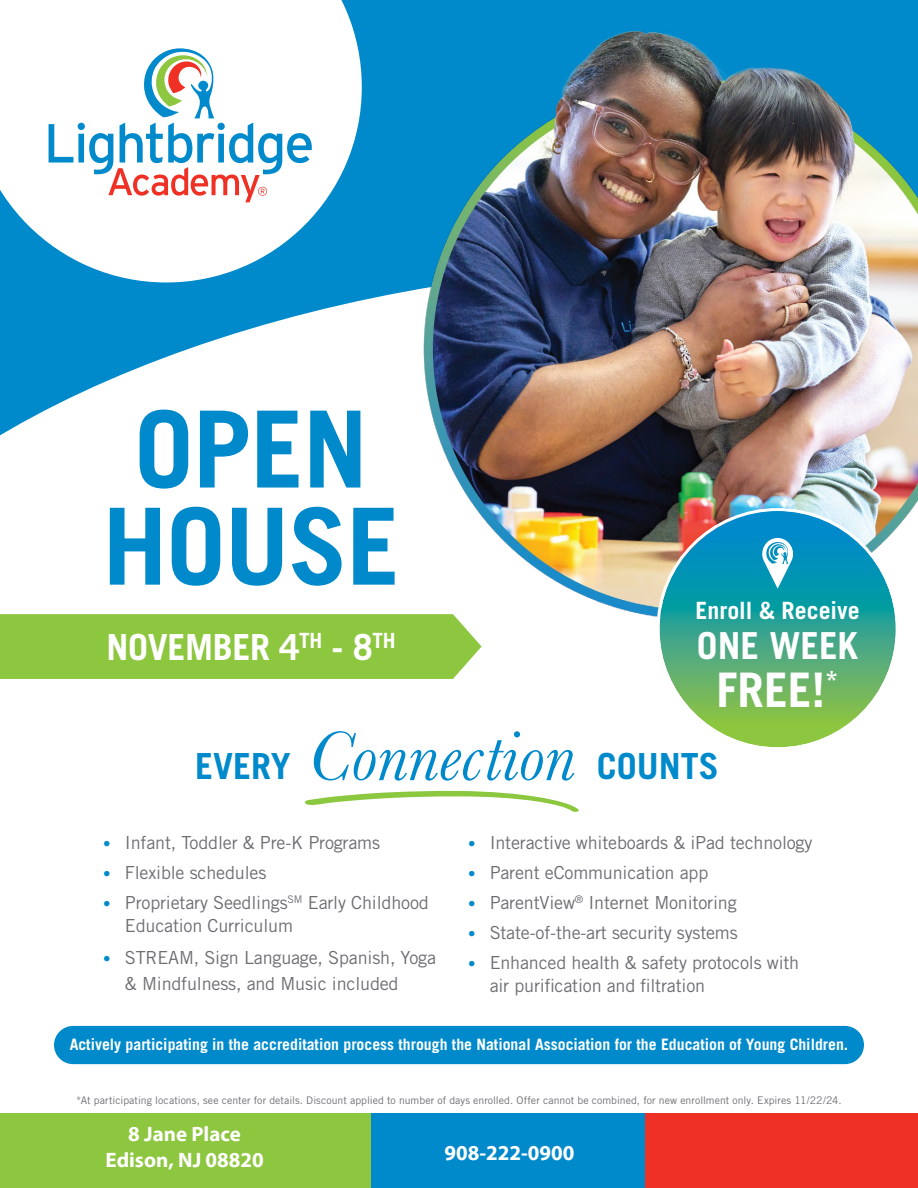
<style>
.page{position:relative;width:918px;height:1188px;background:#fff}
.page>*{position:absolute;margin:0;border:0;box-sizing:border-box;transform-origin:0 0}
.t1{font:700 106.5px/97.2px "Trade Gothic LT Std";letter-spacing:-.01em;color:#008acb;text-align:center}
.t2{font:700 47.7px "Trade Gothic LT Std";color:#fff}
.t3{font:700 37.2px "Trade Gothic LT Std";color:#fff}
.t4{font:700 36px "Trade Gothic LT Std";color:#008acb}
.t5{font:700 36px "Trade Gothic LT Std";letter-spacing:-.01em;color:#fff}
.t6{font:700 23.85px "Trade Gothic LT Std";color:#fff}
.t7{font:700 21px/26px "Myriad Pro";color:#fff;text-align:center}
.t8{font:18px/23.4px "Trade Gothic LT Std";letter-spacing:-.01em;color:#6d6e71}
.t9{font:700 15.75px "Trade Gothic LT Std";color:#fff}
.t10{font:10.5px "Trade Gothic LT Std";letter-spacing:.005em;color:#6d6e71}
.s1{font-family:"Baskerville";font-weight:400;font-style:italic;font-size:72px}
.s2{font-size:15px;color:#008acb}
</style>
<div class="page">
<div style="left:0;top:0;width:918px;height:464px;background:#008acb"></div>
<svg style="left:0;top:282px;width:409px;height:182px;fill:#fff"></svg>
<svg style="left:0;top:0;width:362px;height:282px;fill:#fff"></svg>
<svg style="left:49px;top:48px;width:263px;height:154px;background:#dae4ea"></svg>
<div style="left:645px;top:1114px;width:273px;height:74px;background:#ee3124"></div>
<div style="left:0;top:1114px;width:372px;height:74px;background:#8dc63f"></div>
<div style="left:372px;top:1114px;width:273px;height:74px;background:#008acb"></div>
<svg style="left:305px;top:791px;width:274px;height:21px"></svg>
<img style="left:409px;top:31px;width:509px;height:586px">
<div style="left:0;top:614px;width:482px;height:65px;background:#8dc63f"></div>
<svg style="left:660px;top:511px;width:236px;height:236px;background:#39a58b"></svg>
<svg style="left:759px;top:538px;width:37px;height:51px"></svg>
<div style="left:54px;top:1026px;width:810px;height:38px;background:#008acb;border-radius:19px"></div>
<h1 class="t1" style="left:102px;top:399px;width:299px">OPEN<br>HOUSE</h1>
<h3 class="t5" style="left:107px;top:625px;width:291px">NOVEMBER 4<sup>TH</sup> - 8<sup>TH</sup></h3>
<h3 class="t6" style="left:696px;top:596px;width:166px">Enroll &amp; Receive</h3>
<h3 class="t3" style="left:697px;top:623px;width:163px">ONE WEEK</h3>
<h2 class="t2" style="left:716px;top:660px;width:124px">FREE!<sup>*</sup></h2>
<h3 class="t4" style="left:195px;top:744px;width:525px">EVERY <span class="s1">Connection</span> COUNTS</h3>
<p class="t8" style="left:103px;top:831px;width:278px"><span class="s2">•</span> Infant, Toddler &amp; Pre-K Programs</p>
<p class="t8" style="left:103px;top:861px;width:165px"><span class="s2">•</span> Flexible schedules</p>
<p class="t8" style="left:125px;top:891px;width:305px;text-indent:-22px"><span class="s2">•</span> Proprietary Seedlings<sup>SM</sup> Early Childhood<br>Education Curriculum</p>
<p class="t8" style="left:125px;top:945px;width:313px;line-height:25.5px;text-indent:-22px"><span class="s2">•</span> STREAM, Sign Language, Spanish, Yoga &amp; Mindfulness, and Music included</p>
<p class="t8" style="left:468px;top:831px;width:346px"><span class="s2">•</span> Interactive whiteboards &amp; iPad technology</p>
<p class="t8" style="left:468px;top:861px;width:242px"><span class="s2">•</span> Parent eCommunication app</p>
<p class="t8" style="left:468px;top:891px;width:270px"><span class="s2">•</span> ParentView<sup>®</sup> Internet Monitoring</p>
<p class="t8" style="left:468px;top:920px;width:271px"><span class="s2">•</span> State-of-the-art security systems</p>
<p class="t8" style="left:490px;top:950px;width:311px;text-indent:-22px"><span class="s2">•</span> Enhanced health &amp; safety protocols with air purification and filtration</p>
<p class="t9" style="left:70px;top:1034px;width:780px">Actively participating in the accreditation process through the National Association for the Education of Young Children.</p>
<p class="t10" style="left:76px;top:1094px;width:767px">*At participating locations, see center for details. Discount applied to number of days enrolled. Offer cannot be combined, for new enrollment only. Expires 11/22/24.</p>
<p class="t7" style="left:105px;top:1120px;width:160px">8 Jane Place<br>Edison, NJ 08820</p>
<p class="t7" style="left:444px;top:1139px;width:132px">908-222-0900</p>
</div>
